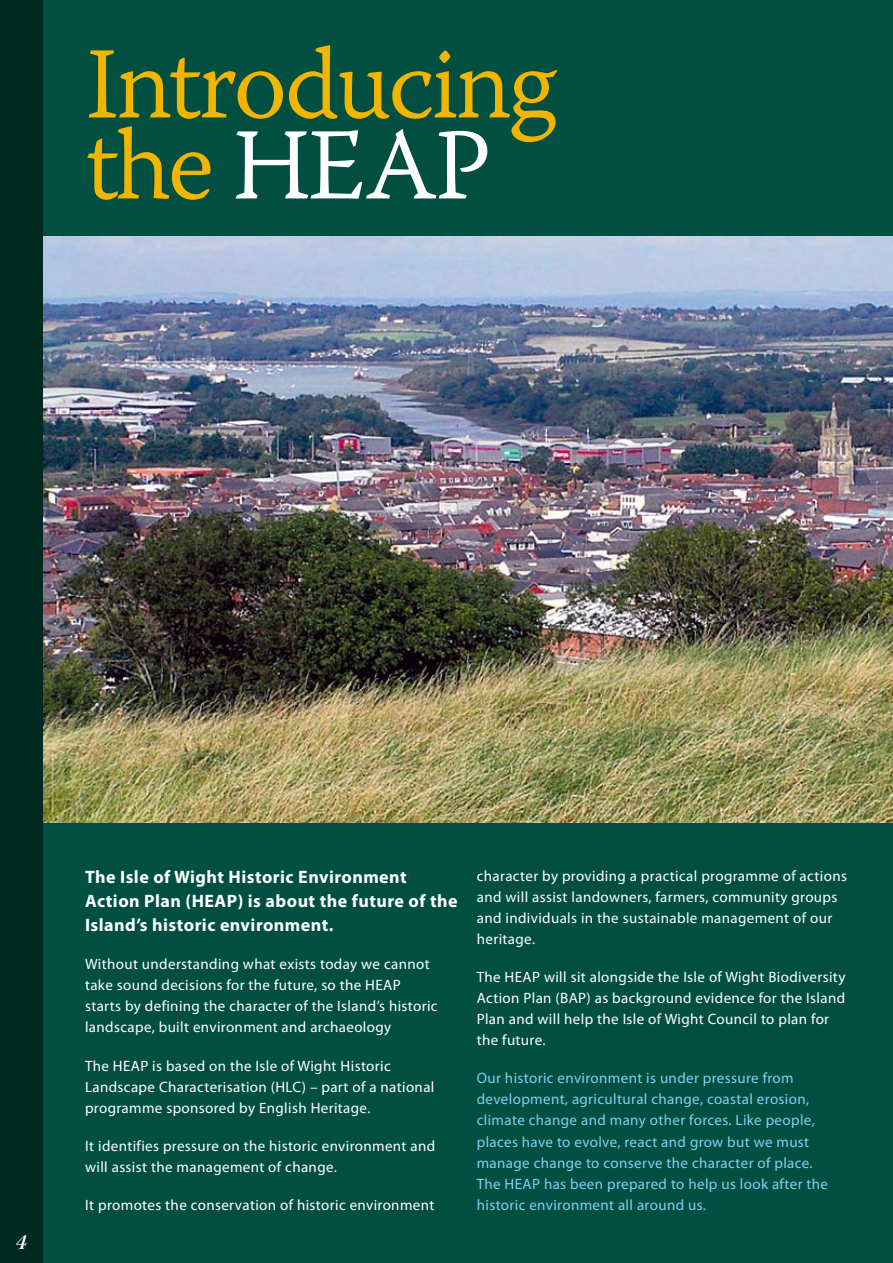
<style>
.page{position:relative;width:893px;height:1263px;background:#fff}
.page>*{position:absolute;margin:0;border:0;box-sizing:border-box;transform-origin:0 0}
.t1{font:102px/81px "Warnock Pro Light Capt";letter-spacing:-.04em;color:#f1b500}
.t2{font:21px "Warnock Pro Bold It Disp";color:#fff}
.t3{font:700 18px/24px "Myriad Pro";letter-spacing:.025em;color:#fff}
.t4{font:15px/21px "Myriad Pro";letter-spacing:.025em;color:#fff}
.t5{font:15px/21px "Myriad Pro";letter-spacing:.025em;color:#80d0f4}
.s1{color:#fff}
</style>
<div class="page">
<div style="left:31px;top:0;width:862px;height:1263px;background:#004f41"></div>
<img style="left:43px;top:237px;width:850px;height:585px">
<div style="left:0;top:0;width:43px;height:1263px;background:#002a20"></div>
<h1 class="t1" style="left:85px;top:53px;width:474px">Introducing the <span class="s1">HEAP</span></h1>
<h2 class="t2" style="left:16px;top:1230px;width:12px">4</h2>
<p class="t3" style="left:85px;top:867px;width:374px">The Isle of Wight Historic Environment<br>Action Plan (HEAP) is about the future of the<br>Island’s historic environment.</p>
<p class="t4" style="left:85px;top:955px;width:354px">Without understanding what exists today we cannot take sound decisions for the future, so the HEAP starts by defining the character of the Island’s historic landscape, built environment and archaeology</p>
<p class="t4" style="left:85px;top:1056px;width:351px">The HEAP is based on the Isle of Wight Historic<br>Landscape Characterisation (HLC) – part of a national programme sponsored by English Heritage.</p>
<p class="t4" style="left:85px;top:1136px;width:352px">It identifies pressure on the historic environment and will assist the management of change.</p>
<p class="t4" style="left:85px;top:1195px;width:351px">It promotes the conservation of historic environment</p>
<p class="t4" style="left:477px;top:866px;width:372px">character by providing a practical programme of actions and will assist landowners, farmers, community groups and individuals in the sustainable management of our heritage.</p>
<p class="t4" style="left:477px;top:968px;width:370px">The HEAP will sit alongside the Isle of Wight Biodiversity Action Plan (BAP) as background evidence for the Island Plan and will help the Isle of Wight Council to plan for the future.</p>
<p class="t5" style="left:477px;top:1069px;width:353px">Our historic environment is under pressure from development, agricultural change, coastal erosion, climate change and many other forces. Like people, places have to evolve, react and grow but we must manage change to conserve the character of place.<br>The HEAP has been prepared to help us look after the historic environment all around us.</p>
</div>
